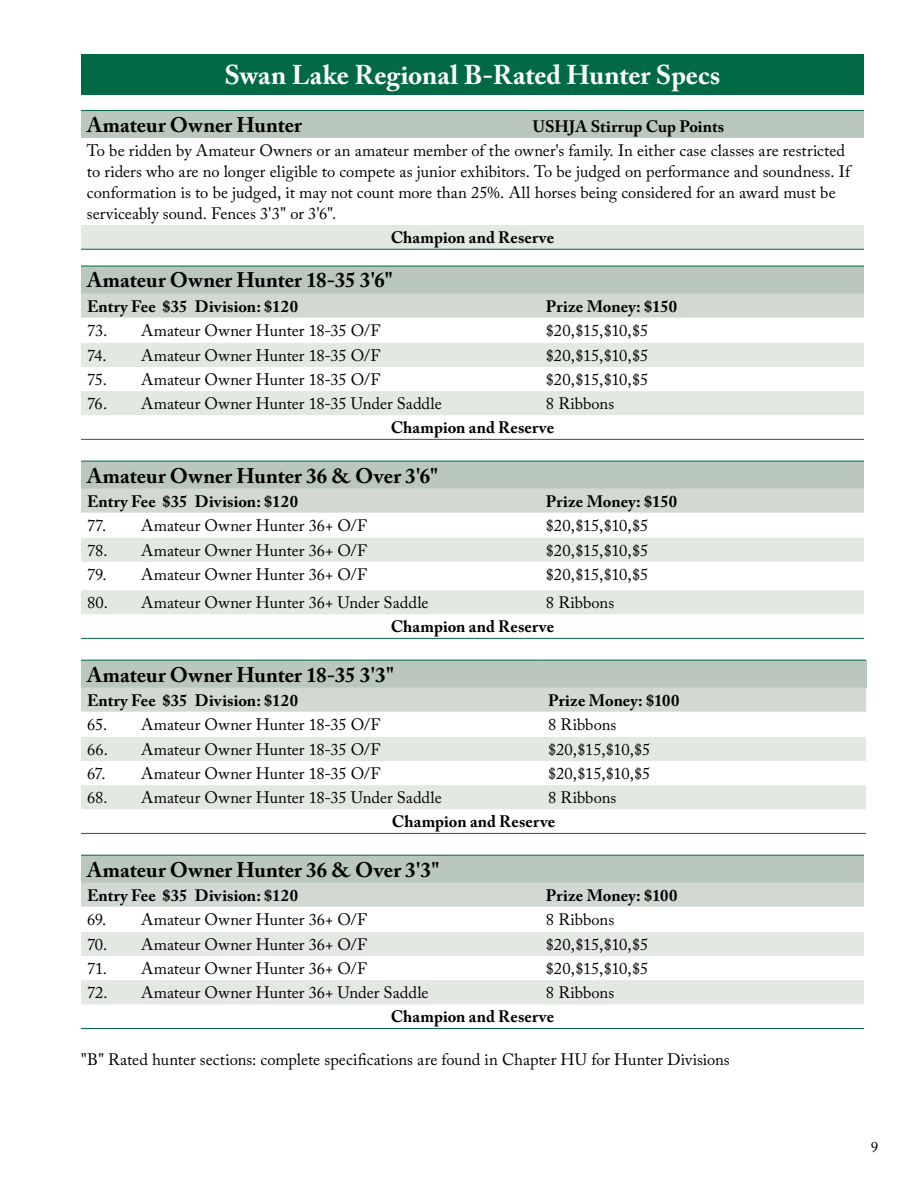
<style>
.page{position:relative;width:918px;height:1188px;background:#fff}
.page>*{position:absolute;margin:0;border:0;box-sizing:border-box;transform-origin:0 0}
.t1{font:700 27px "Adobe Caslon Pro";color:#fff}
.t2{font:700 21px "Adobe Caslon Pro";color:#000}
.t3{font:16.5px/21px "Adobe Caslon Pro";color:#000}
.t4{font:700 16.5px "Adobe Caslon Pro";letter-spacing:.005em;color:#000}
.t5{font:15px "Adobe Caslon Pro";color:#000}
</style>
<div class="page">
<div style="left:81px;top:54px;width:783px;height:40px;background:#016945"></div>
<div style="left:81px;top:111px;width:783px;height:27px;background:#bac7bc"></div>
<div style="left:81px;top:225px;width:783px;height:24px;background:#e4e8e3"></div>
<hr style="left:81px;top:110px;width:783px;height:1px;background:#016945">
<hr style="left:81px;top:249px;width:783px;height:1px;background:#016945">
<div style="left:81px;top:266px;width:783px;height:27px;background:#bac7bc"></div>
<svg style="left:81px;top:293px;width:783px;height:25px"></svg>
<svg style="left:81px;top:343px;width:783px;height:72px;fill:#e4e8e3"></svg>
<hr style="left:81px;top:266px;width:54px;height:1px;background:#016945">
<hr style="left:135px;top:266px;width:405px;height:1px;background:#016945">
<hr style="left:540px;top:266px;width:324px;height:1px;background:#016945">
<hr style="left:81px;top:439px;width:54px;height:1px;background:#016945">
<hr style="left:135px;top:439px;width:405px;height:1px;background:#016945">
<hr style="left:540px;top:439px;width:324px;height:1px;background:#016945">
<div style="left:81px;top:461px;width:783px;height:28px;background:#bac7bc"></div>
<div style="left:81px;top:489px;width:783px;height:24px;background:#d2d9d2"></div>
<svg style="left:81px;top:538px;width:783px;height:76px;fill:#e4e8e3"></svg>
<hr style="left:81px;top:461px;width:54px;height:1px;background:#016945">
<hr style="left:135px;top:461px;width:405px;height:1px;background:#016945">
<hr style="left:540px;top:461px;width:324px;height:1px;background:#016945">
<hr style="left:81px;top:638px;width:54px;height:1px;background:#016945">
<hr style="left:135px;top:638px;width:405px;height:1px;background:#016945">
<hr style="left:540px;top:638px;width:324px;height:1px;background:#016945">
<div style="left:81px;top:660px;width:785px;height:28px;background:#bac7bc"></div>
<div style="left:81px;top:688px;width:785px;height:24px;background:#d2d9d2"></div>
<svg style="left:81px;top:737px;width:785px;height:72px;fill:#e4e8e3"></svg>
<hr style="left:81px;top:660px;width:54px;height:1px;background:#016945">
<hr style="left:135px;top:660px;width:407px;height:1px;background:#016945">
<hr style="left:542px;top:660px;width:324px;height:1px;background:#016945">
<hr style="left:81px;top:833px;width:54px;height:1px;background:#016945">
<hr style="left:135px;top:833px;width:407px;height:1px;background:#016945">
<hr style="left:542px;top:833px;width:324px;height:1px;background:#016945">
<div style="left:81px;top:855px;width:783px;height:28px;background:#bac7bc"></div>
<div style="left:81px;top:883px;width:783px;height:24px;background:#d2d9d2"></div>
<svg style="left:81px;top:932px;width:783px;height:72px;fill:#e4e8e3"></svg>
<hr style="left:81px;top:855px;width:54px;height:1px;background:#016945">
<hr style="left:135px;top:855px;width:405px;height:1px;background:#016945">
<hr style="left:540px;top:855px;width:324px;height:1px;background:#016945">
<hr style="left:81px;top:1028px;width:54px;height:1px;background:#016945">
<hr style="left:135px;top:1028px;width:405px;height:1px;background:#016945">
<hr style="left:540px;top:1028px;width:324px;height:1px;background:#016945">
<h1 class="t1" style="left:225px;top:59px;width:497px">Swan Lake Regional B-Rated Hunter Specs</h1>
<p class="t2" style="left:87px;top:112px;width:216px">Amateur Owner Hunter</p>
<p class="t4" style="left:533px;top:117px;width:193px">USHJA Stirrup Cup Points</p>
<p class="t3" style="left:87px;top:140px;width:765px">To be ridden by Amateur Owners or an amateur member of the owner's family. In either case classes are restricted to riders who are no longer eligible to compete as junior exhibitors. To be judged on performance and soundness. If conformation is to be judged, it may not count more than 25%. All horses being considered for an award must be serviceably sound. Fences 3'3" or 3'6".</p>
<p class="t4" style="left:391px;top:228px;width:165px">Champion and Reserve</p>
<p class="t2" style="left:87px;top:268px;width:307px">Amateur Owner Hunter 18-35 3'6"</p>
<p class="t4" style="left:87px;top:296px;width:212px">Entry Fee $35 Division: $120</p>
<p class="t4" style="left:546px;top:296px;width:133px">Prize Money: $150</p>
<p class="t3" style="left:87px;top:320px;width:295px">73. Amateur Owner Hunter 18-35 O/F</p>
<p class="t3" style="left:546px;top:320px;width:104px">$20,$15,$10,$5</p>
<p class="t3" style="left:87px;top:345px;width:295px">74. Amateur Owner Hunter 18-35 O/F</p>
<p class="t3" style="left:546px;top:345px;width:104px">$20,$15,$10,$5</p>
<p class="t3" style="left:87px;top:369px;width:295px">75. Amateur Owner Hunter 18-35 O/F</p>
<p class="t3" style="left:546px;top:369px;width:104px">$20,$15,$10,$5</p>
<p class="t3" style="left:87px;top:393px;width:356px">76. Amateur Owner Hunter 18-35 Under Saddle</p>
<p class="t3" style="left:546px;top:393px;width:70px">8 Ribbons</p>
<p class="t4" style="left:391px;top:418px;width:165px">Champion and Reserve</p>
<p class="t2" style="left:87px;top:463px;width:353px">Amateur Owner Hunter 36 &amp; Over 3'6"</p>
<p class="t4" style="left:87px;top:491px;width:212px">Entry Fee $35 Division: $120</p>
<p class="t4" style="left:546px;top:491px;width:133px">Prize Money: $150</p>
<p class="t3" style="left:87px;top:515px;width:282px">77. Amateur Owner Hunter 36+ O/F</p>
<p class="t3" style="left:546px;top:515px;width:104px">$20,$15,$10,$5</p>
<p class="t3" style="left:87px;top:540px;width:282px">78. Amateur Owner Hunter 36+ O/F</p>
<p class="t3" style="left:546px;top:540px;width:104px">$20,$15,$10,$5</p>
<p class="t3" style="left:87px;top:564px;width:282px">79. Amateur Owner Hunter 36+ O/F</p>
<p class="t3" style="left:546px;top:564px;width:104px">$20,$15,$10,$5</p>
<p class="t3" style="left:87px;top:592px;width:343px">80. Amateur Owner Hunter 36+ Under Saddle</p>
<p class="t3" style="left:546px;top:592px;width:70px">8 Ribbons</p>
<p class="t4" style="left:391px;top:617px;width:165px">Champion and Reserve</p>
<p class="t2" style="left:87px;top:662px;width:308px">Amateur Owner Hunter 18-35 3'3"</p>
<p class="t4" style="left:87px;top:690px;width:212px">Entry Fee $35 Division: $120</p>
<p class="t4" style="left:548px;top:690px;width:133px">Prize Money: $100</p>
<p class="t3" style="left:87px;top:714px;width:295px">65. Amateur Owner Hunter 18-35 O/F</p>
<p class="t3" style="left:548px;top:714px;width:70px">8 Ribbons</p>
<p class="t3" style="left:87px;top:739px;width:295px">66. Amateur Owner Hunter 18-35 O/F</p>
<p class="t3" style="left:548px;top:739px;width:104px">$20,$15,$10,$5</p>
<p class="t3" style="left:87px;top:763px;width:295px">67. Amateur Owner Hunter 18-35 O/F</p>
<p class="t3" style="left:548px;top:763px;width:104px">$20,$15,$10,$5</p>
<p class="t3" style="left:87px;top:787px;width:356px">68. Amateur Owner Hunter 18-35 Under Saddle</p>
<p class="t3" style="left:548px;top:787px;width:70px">8 Ribbons</p>
<p class="t4" style="left:392px;top:812px;width:165px">Champion and Reserve</p>
<p class="t2" style="left:87px;top:857px;width:354px">Amateur Owner Hunter 36 &amp; Over 3'3"</p>
<p class="t4" style="left:87px;top:885px;width:212px">Entry Fee $35 Division: $120</p>
<p class="t4" style="left:546px;top:885px;width:133px">Prize Money: $100</p>
<p class="t3" style="left:87px;top:909px;width:282px">69. Amateur Owner Hunter 36+ O/F</p>
<p class="t3" style="left:546px;top:909px;width:70px">8 Ribbons</p>
<p class="t3" style="left:87px;top:934px;width:282px">70. Amateur Owner Hunter 36+ O/F</p>
<p class="t3" style="left:546px;top:934px;width:104px">$20,$15,$10,$5</p>
<p class="t3" style="left:87px;top:958px;width:282px">71. Amateur Owner Hunter 36+ O/F</p>
<p class="t3" style="left:546px;top:958px;width:104px">$20,$15,$10,$5</p>
<p class="t3" style="left:87px;top:982px;width:343px">72. Amateur Owner Hunter 36+ Under Saddle</p>
<p class="t3" style="left:546px;top:982px;width:70px">8 Ribbons</p>
<p class="t4" style="left:391px;top:1007px;width:165px">Champion and Reserve</p>
<p class="t3" style="left:81px;top:1049px;width:650px">"B" Rated hunter sections: complete specifications are found in Chapter HU for Hunter Divisions</p>
<p class="t5" style="left:871px;top:1138px;width:9px">9</p>
</div>
